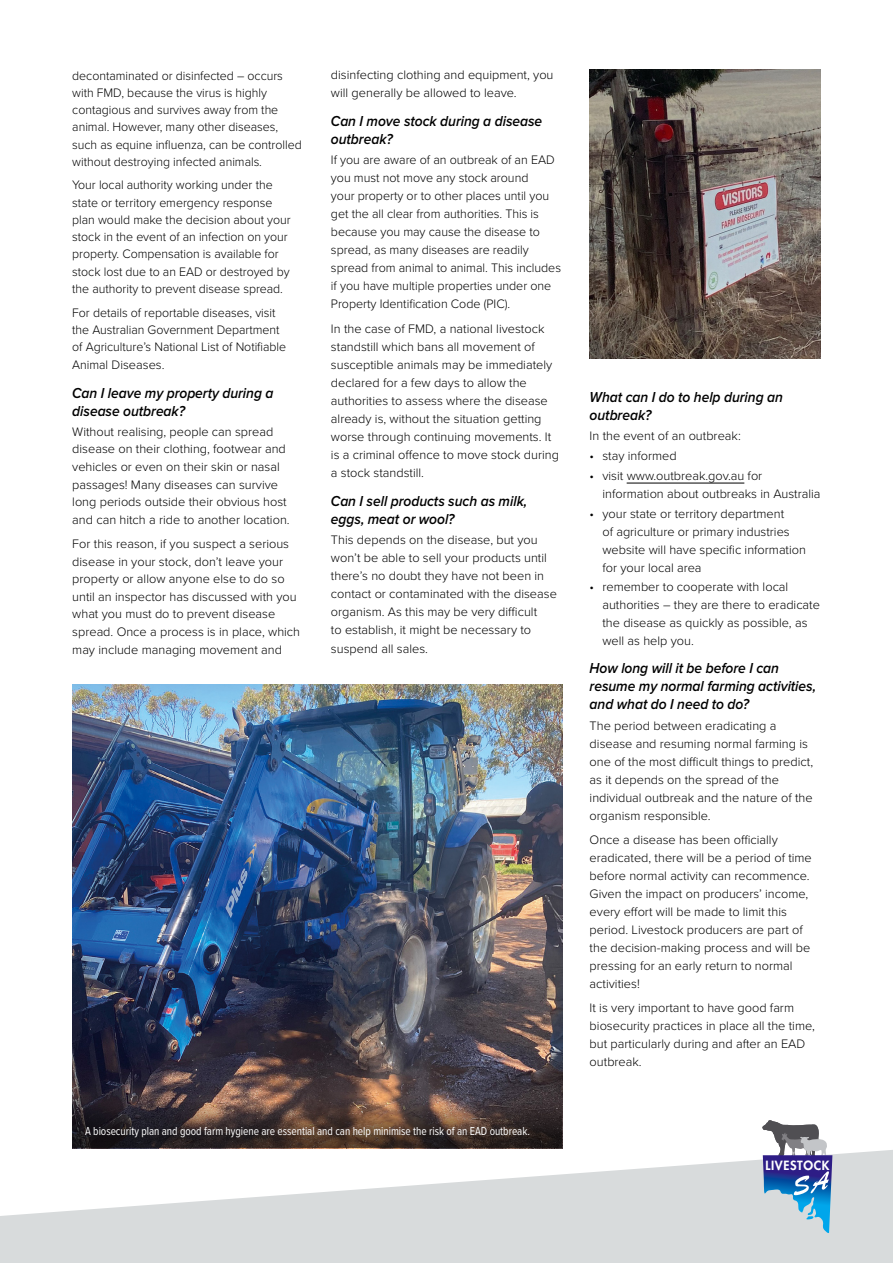
<style>
.page{position:relative;width:893px;height:1263px;background:#fff}
.page>*{position:absolute;margin:0;border:0;box-sizing:border-box;transform-origin:0 0}
.t1{font:italic 600 15px/18px "Proxima Nova";letter-spacing:-.005em;color:#000;scale:.92 1}
.t2{font:300 12.75px/18px "Proxima Nova";color:#000}
.t3{font:800 12.45px "Futura";letter-spacing:.05em;color:#fff}
.t4{font:12px "Proxima Nova Cond";letter-spacing:-.005em;color:#fff;scale:.95 1}
</style>
<div class="page">
<svg style="left:0;top:1150px;width:893px;height:113px;fill:#d8dbdc"></svg>
<svg style="left:762px;top:1120px;width:70px;height:115px"></svg>
<hr style="left:627px;top:483px;width:117px;height:1px;background:#000">
<img style="left:72px;top:685px;width:490px;height:416px">
<img style="left:590px;top:69px;width:230px;height:290px">
<svg style="left:72px;top:1101px;width:490px;height:47px;background:#44342f"></svg>
<p class="t2" style="left:72px;top:66px;width:231px;line-height:17.2px">decontaminated or disinfected – occurs with FMD, because the virus is highly contagious and survives away from the animal. However, many other diseases, such as equine influenza, can be controlled without destroying infected animals.</p>
<p class="t2" style="left:72px;top:176px;width:220px;line-height:17.2px">Your local authority working under the state or territory emergency response plan would make the decision about your stock in the event of an infection on your property. Compensation is available for stock lost due to an EAD or destroyed by the authority to prevent disease spread.</p>
<p class="t2" style="left:72px;top:303px;width:215px;line-height:17.5px">For details of reportable diseases, visit the Australian Government Department of Agriculture’s National List of Notifiable Animal Diseases.</p>
<p class="t1" style="left:72px;top:384px;width:220px">Can I leave my property during a disease outbreak?</p>
<p class="t2" style="left:72px;top:422px;width:219px;line-height:17.5px">Without realising, people can spread disease on their clothing, footwear and vehicles or even on their skin or nasal passages! Many diseases can survive long periods outside their obvious host and can hitch a ride to another location.</p>
<p class="t2" style="left:72px;top:534px;width:229px;line-height:17.5px">For this reason, if you suspect a serious disease in your stock, don’t leave your property or allow anyone else to do so until an inspector has discussed with you what you must do to prevent disease spread. Once a process is in place, which may include managing movement and</p>
<p class="t2" style="left:331px;top:66px;width:224px">disinfecting clothing and equipment, you will generally be allowed to leave.</p>
<p class="t1" style="left:331px;top:113px;width:231px">Can I move stock during a disease outbreak?</p>
<p class="t2" style="left:331px;top:150px;width:232px">If you are aware of an outbreak of an EAD you must not move any stock around<br>your property or to other places until you get the all clear from authorities. This is because you may cause the disease to spread, as many diseases are readily spread from animal to animal. This includes if you have multiple properties under one Property Identification Code (PIC).</p>
<p class="t2" style="left:331px;top:319px;width:230px">In the case of FMD, a national livestock standstill which bans all movement of susceptible animals may be immediately declared for a few days to allow the authorities to assess where the disease already is, without the situation getting worse through continuing movements. It is a criminal offence to move stock during a stock standstill.</p>
<p class="t1" style="left:331px;top:493px;width:215px">Can I sell products such as milk, eggs, meat or wool?</p>
<p class="t2" style="left:331px;top:530px;width:227px">This depends on the disease, but you won’t be able to sell your products until there’s no doubt they have not been in contact or contaminated with the disease organism. As this may be very difficult<br>to establish, it might be necessary to suspend all sales.</p>
<p class="t4" style="left:85px;top:1124px;width:470px">A biosecurity plan and good farm hygiene are essential and can help minimise the risk of an EAD outbreak.</p>
<p class="t1" style="left:590px;top:388px;width:212px">What can I do to help during an outbreak?</p>
<p class="t2" style="left:590px;top:426px;width:153px">In the event of an outbreak:</p>
<p class="t2" style="left:590px;top:446px;width:89px">• stay informed</p>
<p class="t2" style="left:602px;top:466px;width:220px;text-indent:-13px">• visit www.outbreak.gov.au for information about outbreaks in Australia</p>
<p class="t2" style="left:602px;top:504px;width:205px;text-indent:-13px">• your state or territory department<br>of agriculture or primary industries website will have specific information for your local area</p>
<p class="t2" style="left:602px;top:577px;width:219px;text-indent:-13px">• remember to cooperate with local authorities – they are there to eradicate the disease as quickly as possible, as well as help you.</p>
<p class="t1" style="left:590px;top:660px;width:248px">How long will it be before I can resume my normal farming activities, and what do I need to do?</p>
<p class="t2" style="left:590px;top:716px;width:225px">The period between eradicating a disease and resuming normal farming is one of the most difficult things to predict, as it depends on the spread of the individual outbreak and the nature of the organism responsible.</p>
<p class="t2" style="left:590px;top:830px;width:224px">Once a disease has been officially eradicated, there will be a period of time before normal activity can recommence.<br>Given the impact on producers’ income, every effort will be made to limit this period. Livestock producers are part of the decision-making process and will be pressing for an early return to normal activities!</p>
<p class="t2" style="left:590px;top:998px;width:227px">It is very important to have good farm biosecurity practices in place all the time, but particularly during and after an EAD outbreak.</p>
<p class="t3" style="left:765px;top:1157px;width:65px">LIVESTOCK</p>
</div>
